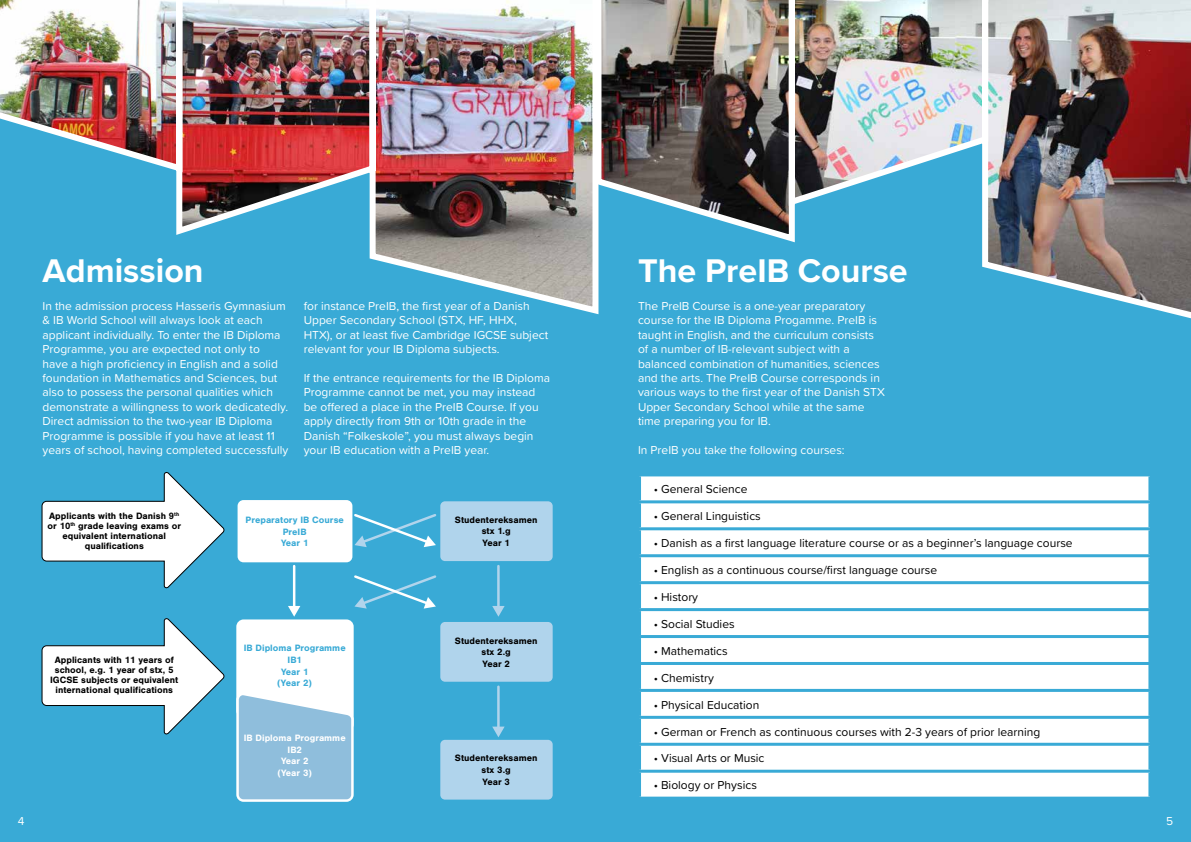
<style>
.page{position:relative;width:1191px;height:842px;background:#39aad6}
.page>*{position:absolute;margin:0;border:0;box-sizing:border-box;transform-origin:0 0}
.t1{font:700 34px "Proxima Nova";color:#fff}
.t2{font:12px/14.4px "Proxima Soft";color:#fff}
.t3{font:12px "Proxima Soft";color:#000}
.t4{font:700 9.5px/11.6px "Nimbus San";color:#000;text-align:center}
.t5{font:700 9.5px/11.6px "Nimbus San";color:#39aad6;text-align:center}
.t6{font:700 9.5px/11.6px "Nimbus San";color:#fff;text-align:center}
</style>
<div class="page">
<img style="left:601px;top:0;width:590px;height:319px">
<div style="left:239px;top:501px;width:112px;height:60px;background:#fff;border-radius:5px"></div>
<div style="left:237px;top:500px;width:115px;height:62px;border:2px solid #fff;border-radius:5px"></div>
<svg style="left:41px;top:472px;width:184px;height:117px"></svg>
<div style="left:440px;top:501px;width:112px;height:60px;background:#b0d4ec;border-radius:5px"></div>
<div style="left:440px;top:622px;width:112px;height:60px;background:#b0d4ec;border-radius:5px"></div>
<div style="left:440px;top:740px;width:112px;height:60px;background:#b0d4ec;border-radius:5px"></div>
<hr style="left:293px;top:566px;width:2px;height:42px;background:#fff">
<hr style="left:497px;top:566px;width:2px;height:42px;background:#b1d4ec">
<svg style="left:492px;top:606px;width:12px;height:11px"></svg>
<hr style="left:497px;top:687px;width:2px;height:41px;background:#b1d4ec">
<svg style="left:492px;top:727px;width:12px;height:10px"></svg>
<svg style="left:352px;top:512px;width:85px;height:35px"></svg>
<svg style="left:236px;top:573px;width:201px;height:229px"></svg>
<svg style="left:41px;top:618px;width:184px;height:117px"></svg>
<div style="left:641px;top:476px;width:507px;height:321px;background:#fff"></div>
<hr style="left:638px;top:500px;width:513px;height:3px;background:#39aad6">
<hr style="left:638px;top:527px;width:513px;height:3px;background:#39aad6">
<hr style="left:638px;top:554px;width:513px;height:3px;background:#39aad6">
<hr style="left:638px;top:581px;width:513px;height:3px;background:#39aad6">
<hr style="left:638px;top:608px;width:513px;height:3px;background:#39aad6">
<hr style="left:638px;top:635px;width:513px;height:3px;background:#39aad6">
<hr style="left:638px;top:662px;width:513px;height:3px;background:#39aad6">
<hr style="left:638px;top:689px;width:513px;height:3px;background:#39aad6">
<hr style="left:638px;top:716px;width:513px;height:3px;background:#39aad6">
<hr style="left:638px;top:743px;width:513px;height:3px;background:#39aad6">
<hr style="left:638px;top:770px;width:513px;height:3px;background:#39aad6">
<img style="left:0;top:0;width:601px;height:315px">
<h1 class="t1" style="left:43px;top:245px;width:162px">Admission</h1>
<p class="t2" style="left:43px;top:298px;width:247px">In the admission process Hasseris Gymnasium &amp; IB World School will always look at each applicant individually. To enter the IB Diploma Programme, you are expected not only to<br>have a high proficiency in English and a solid foundation in Mathematics and Sciences, but also to possess the personal qualities which demonstrate a willingness to work dedicatedly.<br>Direct admission to the two-year IB Diploma Programme is possible if you have at least 11 years of school, having completed successfully</p>
<p class="t2" style="left:304px;top:298px;width:246px">for instance PreIB, the first year of a Danish Upper Secondary School (STX, HF, HHX, HTX), or at least five Cambridge IGCSE subject relevant for your IB Diploma subjects.</p>
<p class="t2" style="left:304px;top:370px;width:248px">If the entrance requirements for the IB Diploma Programme cannot be met, you may instead be offered a place in the PreIB Course. If you apply directly from 9th or 10th grade in the Danish “Folkeskole”, you must always begin your IB education with a PreIB year.</p>
<p class="t4" style="left:48px;top:511px;width:135px;line-height:10px">Applicants with the Danish 9<sup>th </sup>or 10<sup>th</sup> grade leaving exams or equivalent international qualifications</p>
<p class="t4" style="left:50px;top:655px;width:130px;line-height:10px">Applicants with 11 years of school, e.g. 1 year of stx, 5<br>IGCSE subjects or equivalent international qualifications</p>
<p class="t5" style="left:246px;top:514px;width:100px">Preparatory IB Course<br>PreIB<br>Year 1</p>
<p class="t5" style="left:244px;top:642px;width:103px">IB Diploma Programme<br>IB1<br>Year 1<br>(Year 2)</p>
<p class="t6" style="left:244px;top:732px;width:103px">IB Diploma Programme<br>IB2<br>Year 2<br>(Year 3)</p>
<p class="t4" style="left:455px;top:514px;width:84px">Studentereksamen stx 1.g<br>Year 1</p>
<p class="t4" style="left:455px;top:635px;width:84px">Studentereksamen stx 2.g<br>Year 2</p>
<p class="t4" style="left:455px;top:752px;width:84px">Studentereksamen stx 3.g<br>Year 3</p>
<h1 class="t1" style="left:638px;top:245px;width:271px">The PreIB Course</h1>
<p class="t2" style="left:638px;top:298px;width:248px">The PreIB Course is a one-year preparatory course for the IB Diploma Progamme. PreIB is taught in English, and the curriculum consists of a number of IB-relevant subject with a balanced combination of humanities, sciences and the arts. The PreIB Course corresponds in various ways to the first year of the Danish STX Upper Secondary School while at the same time preparing you for IB.</p>
<p class="t2" style="left:638px;top:442px;width:208px">In PreIB you take the following courses:</p>
<p class="t3" style="left:653px;top:480px;width:95px">• General Science</p>
<p class="t3" style="left:653px;top:507px;width:109px">• General Linguistics</p>
<p class="t3" style="left:653px;top:534px;width:420px">• Danish as a first language literature course or as a beginner’s language course</p>
<p class="t3" style="left:653px;top:561px;width:285px">• English as a continuous course/first language course</p>
<p class="t3" style="left:653px;top:588px;width:46px">• History</p>
<p class="t3" style="left:653px;top:615px;width:82px">• Social Studies</p>
<p class="t3" style="left:653px;top:642px;width:76px">• Mathematics</p>
<p class="t3" style="left:653px;top:669px;width:62px">• Chemistry</p>
<p class="t3" style="left:653px;top:696px;width:107px">• Physical Education</p>
<p class="t3" style="left:653px;top:722px;width:388px">• German or French as continuous courses with 2-3 years of prior learning</p>
<p class="t3" style="left:653px;top:749px;width:112px">• Visual Arts or Music</p>
<p class="t3" style="left:653px;top:776px;width:105px">• Biology or Physics</p>
<p class="t2" style="left:18px;top:814px;width:8px">4</p>
<p class="t2" style="left:1166px;top:814px;width:9px">5</p>
</div>
